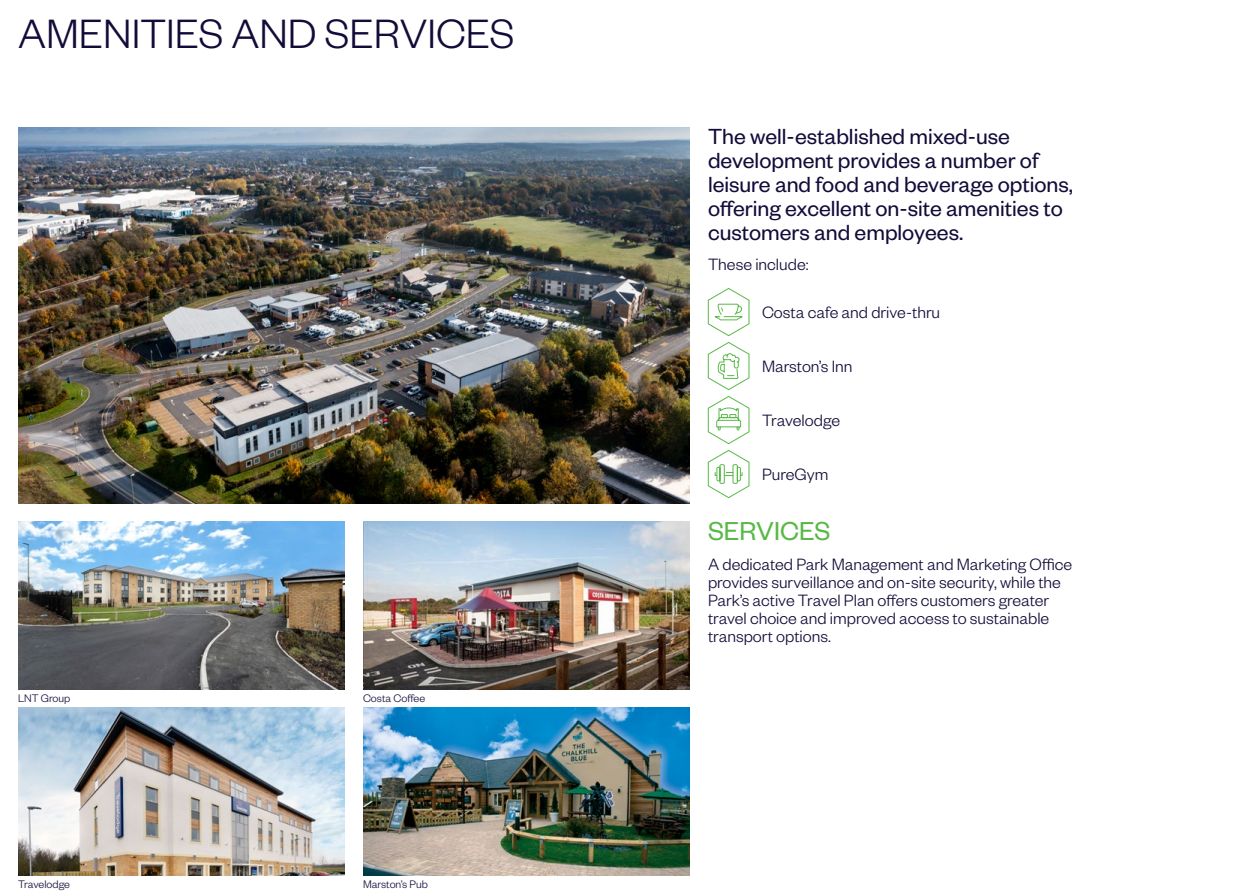
<style>
.page{position:relative;width:1260px;height:894px;background:#fff}
.page>*{position:absolute;margin:0;border:0;box-sizing:border-box;transform-origin:0 0}
.t1{font:300 45px "Founders Grotesk";color:#140b39}
.t2{font:28.5px "Founders Grotesk";color:#58b946}
.t3{font:24px/24px "Founders Grotesk";color:#140b39}
.t4{font:300 18px/18px "Founders Grotesk";color:#140b39}
.t5{font:300 12px "Founders Grotesk";color:#140b39}
</style>
<div class="page">
<img style="left:18px;top:128px;width:672px;height:376px">
<img style="left:18px;top:522px;width:327px;height:168px">
<img style="left:18px;top:708px;width:327px;height:168px">
<img style="left:363px;top:522px;width:327px;height:168px">
<img style="left:363px;top:708px;width:327px;height:168px">
<svg style="left:708px;top:288px;width:42px;height:211px"></svg>
<h1 class="t1" style="left:18px;top:6px;width:498px">AMENITIES AND SERVICES</h1>
<p class="t5" style="left:18px;top:691px;width:54px">LNT Group</p>
<p class="t5" style="left:18px;top:877px;width:54px">Travelodge</p>
<p class="t5" style="left:363px;top:691px;width:64px">Costa Coffee</p>
<p class="t5" style="left:363px;top:877px;width:66px">Marston’s Pub</p>
<h3 class="t3" style="left:708px;top:123px;width:367px">The well-established mixed-use development provides a number of leisure and food and beverage options, offering excellent on-site amenities to customers and employees.</h3>
<p class="t4" style="left:708px;top:254px;width:102px">These include:</p>
<p class="t4" style="left:762px;top:302px;width:180px">Costa cafe and drive-thru</p>
<p class="t4" style="left:762px;top:356px;width:92px">Marston’s Inn</p>
<p class="t4" style="left:762px;top:410px;width:80px">Travelodge</p>
<p class="t4" style="left:762px;top:464px;width:68px">PureGym</p>
<h2 class="t2" style="left:708px;top:513px;width:124px">SERVICES</h2>
<p class="t4" style="left:708px;top:554px;width:366px">A dedicated Park Management and Marketing Office provides surveillance and on-site security, while the Park’s active Travel Plan offers customers greater travel choice and improved access to sustainable transport options.</p>
</div>
